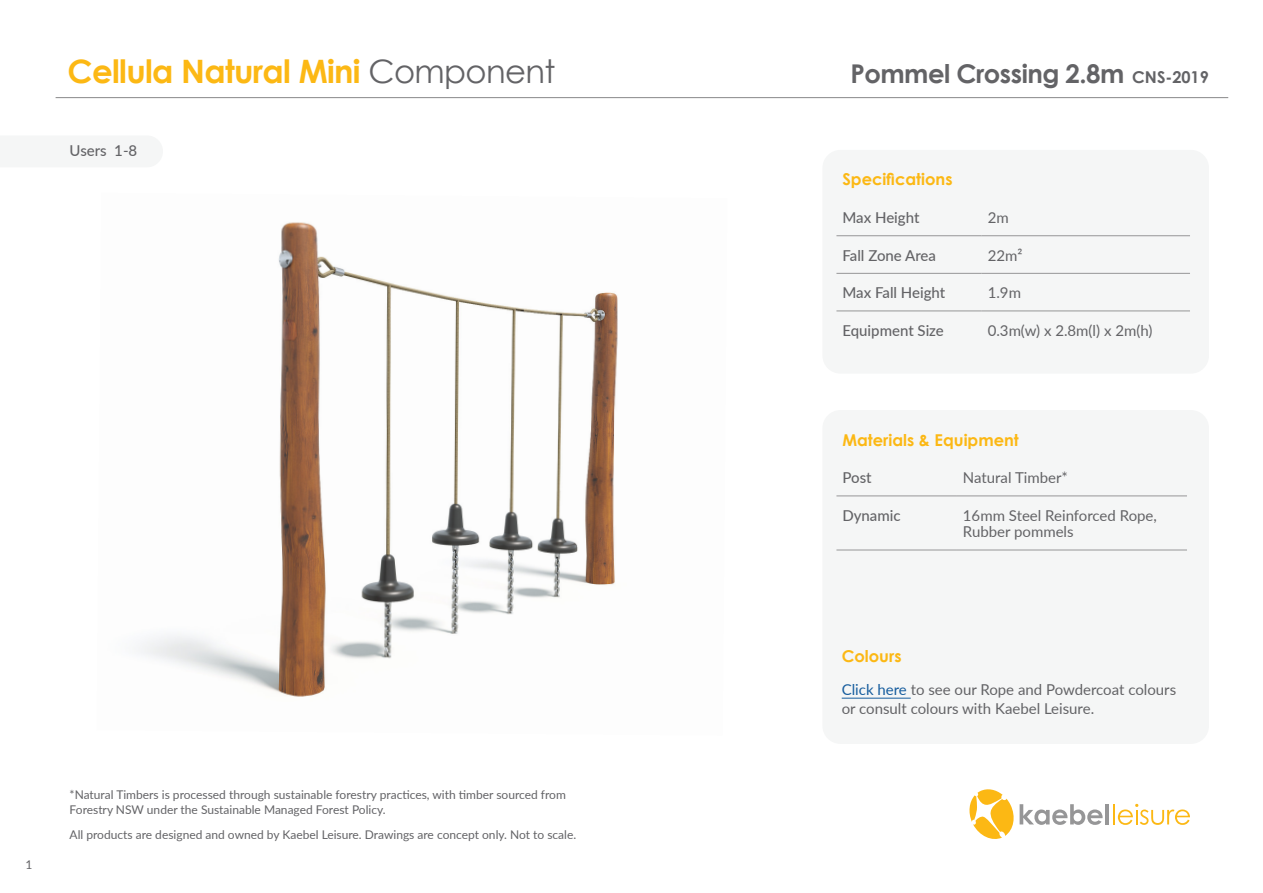
<style>
.page{position:relative;width:1263px;height:893px;background:#fff}
.page>*{position:absolute;margin:0;border:0;box-sizing:border-box;transform-origin:0 0}
.t1{font:700 32.25px "Century Gothic";letter-spacing:-.02em;color:#fcb814}
.t2{font:700 25.8px "Century Gothic";letter-spacing:-.02em;color:#636366}
.t3{font:700 16.35px "Century Gothic";color:#fcb814}
.t4{font:15px/16.5px "Lato";color:#636366}
.t5{font:500 15px "Lato";color:#636366}
.t6{font:12px "Lato";color:#636366}
.s1{font-weight:400;color:#636366}
.s2{font-size:16.35px}
.s3{color:#175d9e}
</style>
<div class="page">
<svg style="left:969px;top:789px;width:133px;height:50px"></svg>
<hr style="left:1105px;top:804px;width:3px;height:20px;background:#969697">
<hr style="left:1113px;top:804px;width:2px;height:20px;background:#fcb814">
<svg style="left:1118px;top:804px;width:72px;height:21px"></svg>
<hr style="left:56px;top:97px;width:1172px;height:1px;background:#969697">
<img style="left:138px;top:222px;width:480px;height:475px">
<div style="left:822px;top:410px;width:387px;height:334px;background:#f5f6f6;border-radius:18px"></div>
<hr style="left:836px;top:495px;width:121px;height:1px;background:#969697">
<hr style="left:957px;top:495px;width:230px;height:1px;background:#969697">
<hr style="left:836px;top:550px;width:121px;height:1px;background:#969697">
<hr style="left:957px;top:550px;width:230px;height:1px;background:#969697">
<div style="left:822px;top:150px;width:387px;height:224px;background:#f5f6f6;border-radius:18px"></div>
<hr style="left:836px;top:235px;width:146px;height:1px;background:#969697">
<hr style="left:982px;top:235px;width:208px;height:1px;background:#969697">
<hr style="left:836px;top:273px;width:146px;height:1px;background:#969697">
<hr style="left:982px;top:273px;width:208px;height:1px;background:#969697">
<hr style="left:836px;top:311px;width:146px;height:1px;background:#969697">
<hr style="left:982px;top:311px;width:208px;height:1px;background:#969697">
<hr style="left:842px;top:698px;width:69px;height:1px;background:#175d9e">
<p class="t1" style="left:68px;top:47px;width:489px">Cellula Natural Mini <span class="s1">Component</span></p>
<p class="t2" style="left:850px;top:54px;width:360px">Pommel Crossing 2.8m <span class="s2">CNS-2019</span></p>
<p class="t5" style="left:70px;top:140px;width:69px">Users 1-8</p>
<p class="t3" style="left:842px;top:167px;width:112px">Specifications</p>
<p class="t5" style="left:842px;top:207px;width:79px">Max Height</p>
<p class="t4" style="left:988px;top:209px;width:23px">2m</p>
<p class="t5" style="left:842px;top:244px;width:95px">Fall Zone Area</p>
<p class="t4" style="left:988px;top:246px;width:36px">22m²</p>
<p class="t5" style="left:842px;top:282px;width:104px">Max Fall Height</p>
<p class="t4" style="left:988px;top:284px;width:35px">1.9m</p>
<p class="t5" style="left:842px;top:319px;width:103px">Equipment Size</p>
<p class="t4" style="left:988px;top:321px;width:166px">0.3m(w) x 2.8m(l) x 2m(h)</p>
<p class="t3" style="left:842px;top:427px;width:178px">Materials &amp; Equipment</p>
<p class="t5" style="left:842px;top:467px;width:31px">Post</p>
<p class="t4" style="left:963px;top:469px;width:106px">Natural Timber*</p>
<p class="t5" style="left:842px;top:504px;width:60px">Dynamic</p>
<p class="t4" style="left:963px;top:506px;width:195px">16mm Steel Reinforced Rope,<br>Rubber pommels</p>
<p class="t6" style="left:26px;top:856px;width:8px">1</p>
<p class="t6" style="left:70px;top:786px;width:498px">*Natural Timbers is processed through sustainable forestry practices, with timber sourced from</p>
<p class="t6" style="left:70px;top:801px;width:318px">Forestry NSW under the Sustainable Managed Forest Policy.</p>
<p class="t6" style="left:70px;top:826px;width:508px">All products are designed and owned by Kaebel Leisure. Drawings are concept only. Not to scale.</p>
<p class="t3" style="left:842px;top:644px;width:61px">Colours</p>
<p class="t4" style="left:842px;top:679px;width:336px;line-height:19.5px"><span class="s3">Click here</span> to see our Rope and Powdercoat colours or consult colours with Kaebel Leisure.</p>
</div>
